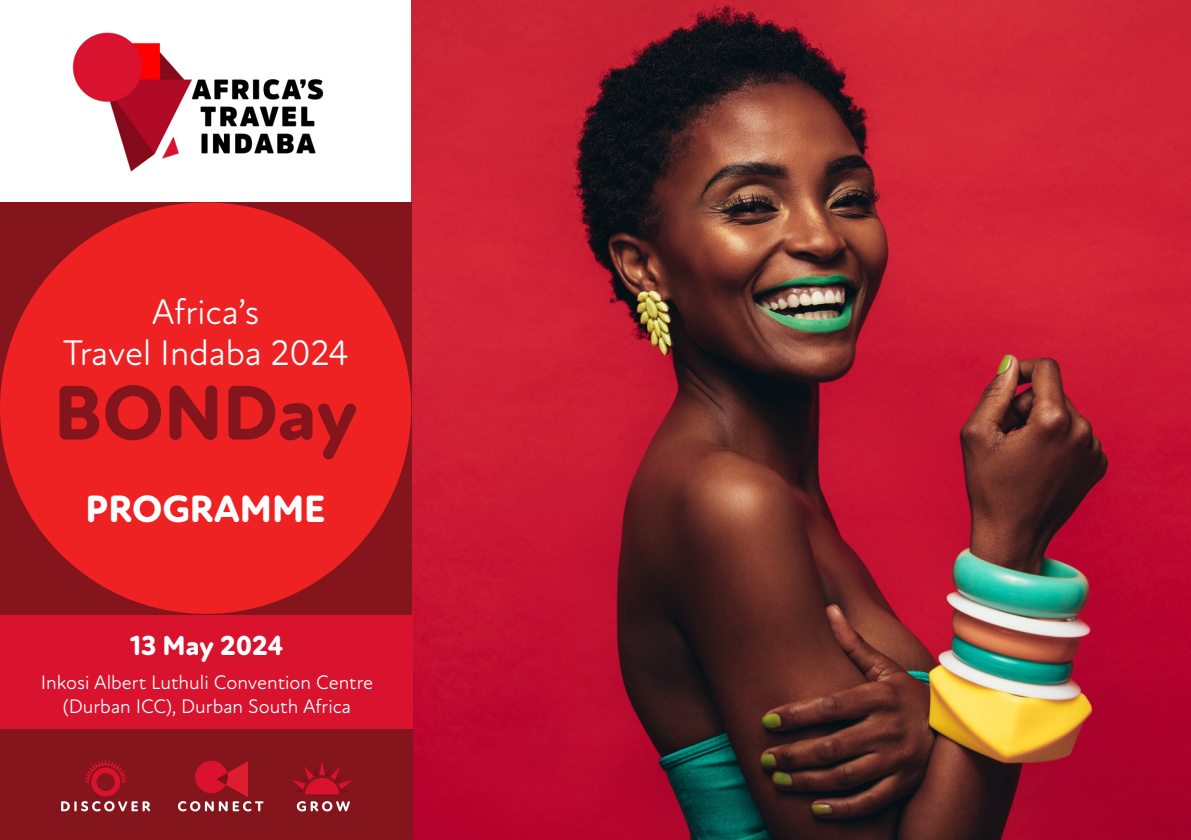
<style>
.page{position:relative;width:1191px;height:840px;background:#fff}
.page>*{position:absolute;margin:0;border:0;box-sizing:border-box;transform-origin:0 0}
.t1{font:800 78.8px "New Atten Round";color:#85151c}
.t2{font:800 38.8px "New Atten Round";color:#fff}
.t3{font:36.2px "New Atten Round";color:#fff}
.t4{font:800 28px "New Atten Round";color:#fff}
.t5{font:20px/24px "New Atten Round";color:#fff;text-align:center}
</style>
<div class="page">
<img style="left:411px;top:0;width:780px;height:839px">
<img style="left:72px;top:32px;width:252px;height:140px">
<div style="left:0;top:728px;width:412px;height:111px;background:#85151c"></div>
<div style="left:0;top:614px;width:412px;height:114px;background:#d9122e"></div>
<div style="left:0;top:201px;width:411px;height:413px;background:#85151c"></div>
<div style="left:0;top:202px;width:411px;height:411px;background:#ee2123;border-radius:50%"></div>
<svg style="left:292px;top:761px;width:60px;height:33px"></svg>
<svg style="left:61px;top:759px;width:89px;height:52px"></svg>
<svg style="left:178px;top:760px;width:85px;height:51px"></svg>
<svg style="left:297px;top:801px;width:53px;height:10px"></svg>
<p class="t3" style="left:152px;top:290px;width:109px">Africa’s</p>
<p class="t3" style="left:63px;top:331px;width:287px">Travel Indaba 2024</p>
<p class="t1" style="left:54px;top:366px;width:305px">BONDay</p>
<p class="t2" style="left:86px;top:486px;width:241px">PROGRAMME</p>
<p class="t4" style="left:130px;top:628px;width:155px">13 May 2024</p>
<p class="t5" style="left:41px;top:670px;width:334px">Inkosi Albert Luthuli Convention Centre (Durban ICC), Durban South Africa</p>
</div>
